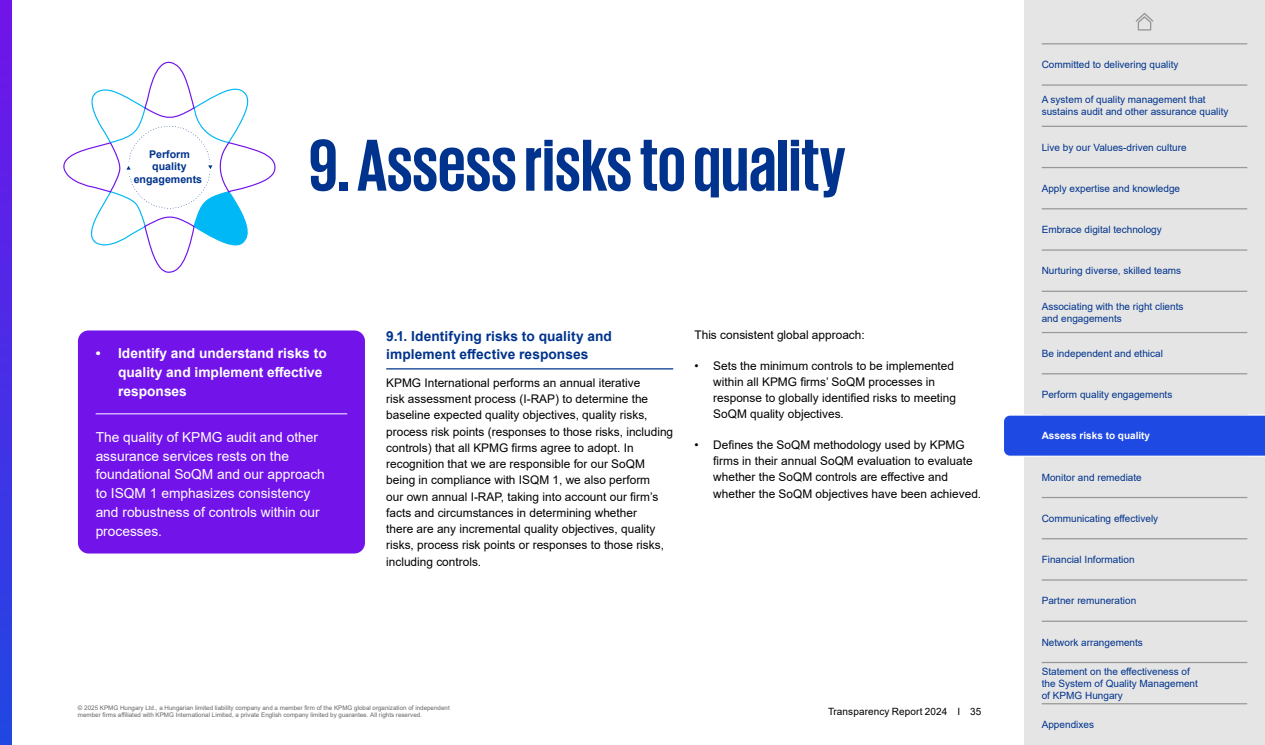
<style>
.page{position:relative;width:1265px;height:745px;background:#fff}
.page>*{position:absolute;margin:0;border:0;box-sizing:border-box;transform-origin:0 0}
.t1{font:700 75px "KPMG";letter-spacing:-.005em;color:#00338d}
.t2{font:13.75px/18.8px "Arial";color:#fff}
.t3{font:700 13.75px/18.8px "Arial";color:#fff}
.t4{font:700 13.75px/18.8px "Arial";letter-spacing:.005em;color:#00338d}
.t5{font:11.88px/16.2px "Arial";color:#000}
.t6{font:700 10.62px/12.8px "Arial";color:#00338d;text-align:center}
.t7{font:10px/12px "Arial";color:#00338d}
.t8{font:10px "Arial";letter-spacing:.01em;color:#000}
.t9{font:700 10px "Arial";color:#fff}
.t10{font:6.25px/7.5px "Arial";color:#666}
</style>
<div class="page">
<div style="left:78px;top:330px;width:287px;height:223px;background:#7213ea;border-radius:11px"></div>
<svg style="left:63px;top:61px;width:213px;height:212px"></svg>
<hr style="left:386px;top:368px;width:287px;height:1px;background:#00338d">
<hr style="left:96px;top:413px;width:251px;height:1px;background:#fff">
<div style="left:1024px;top:0;width:241px;height:744px;background:#e5e5e5"></div>
<svg style="left:0;top:0;width:12px;height:744px;background:#482de6"></svg>
<svg style="left:1136px;top:13px;width:17px;height:18px"></svg>
<hr style="left:1042px;top:43px;width:205px;height:1px;background:#989898">
<hr style="left:1042px;top:84px;width:205px;height:2px;background:#989898">
<hr style="left:1042px;top:126px;width:205px;height:1px;background:#989898">
<hr style="left:1042px;top:167px;width:205px;height:1px;background:#989898">
<hr style="left:1042px;top:208px;width:205px;height:1px;background:#989898">
<hr style="left:1042px;top:249px;width:205px;height:1px;background:#989898">
<hr style="left:1042px;top:290px;width:205px;height:2px;background:#989898">
<hr style="left:1042px;top:332px;width:205px;height:1px;background:#989898">
<hr style="left:1042px;top:373px;width:205px;height:1px;background:#989898">
<hr style="left:1042px;top:496px;width:205px;height:2px;background:#989898">
<hr style="left:1042px;top:537px;width:205px;height:2px;background:#989898">
<hr style="left:1042px;top:620px;width:205px;height:1px;background:#989898">
<hr style="left:1042px;top:661px;width:205px;height:1px;background:#989898">
<hr style="left:1042px;top:579px;width:205px;height:1px;background:#989898">
<hr style="left:1042px;top:702px;width:205px;height:2px;background:#989898">
<svg style="left:1004px;top:414px;width:261px;height:42px;background:#2851e2"></svg>
<h1 class="t1" style="left:309px;top:127px;width:538px">9. Assess risks to quality</h1>
<p class="t6" style="left:134px;top:147px;width:70px">Perform quality engagements</p>
<p class="t6" style="left:354px;top:147px;width:70px">Perform quality engagements</p>
<p class="t6" style="left:575px;top:147px;width:70px">Perform quality engagements</p>
<p class="t6" style="left:811px;top:147px;width:42px">Perform quality</p>
<p class="t3" style="left:118px;top:344px;width:210px;text-indent:-22px">• Identify and understand risks to quality and implement effective responses</p>
<p class="t2" style="left:96px;top:427px;width:231px">The quality of KPMG audit and other assurance services rests on the foundational SoQM and our approach to ISQM 1 emphasizes consistency and robustness of controls within our processes.</p>
<p class="t4" style="left:386px;top:326px;width:227px">9.1. Identifying risks to quality and implement effective responses</p>
<p class="t5" style="left:386px;top:374px;width:288px">KPMG International performs an annual iterative<br>risk assessment process (I-RAP) to determine the baseline expected quality objectives, quality risks, process risk points (responses to those risks, including controls) that all KPMG firms agree to adopt. In recognition that we are responsible for our SoQM being in compliance with ISQM 1, we also perform<br>our own annual I-RAP, taking into account our firm’s facts and circumstances in determining whether<br>there are any incremental quality objectives, quality risks, process risk points or responses to those risks, including controls.</p>
<p class="t5" style="left:694px;top:326px;width:172px">This consistent global approach:</p>
<p class="t5" style="left:713px;top:357px;width:244px;text-indent:-19px">• Sets the minimum controls to be implemented within all KPMG firms’ SoQM processes in response to globally identified risks to meeting SoQM quality objectives.</p>
<p class="t5" style="left:713px;top:436px;width:269px;text-indent:-19px">• Defines the SoQM methodology used by KPMG firms in their annual SoQM evaluation to evaluate whether the SoQM controls are effective and whether the SoQM objectives have been achieved.</p>
<p class="t10" style="left:78px;top:703px;width:373px">© 2025 KPMG Hungary Ltd., a Hungarian limited liability company and a member firm of the KPMG global organization of independent member firms affiliated with KPMG International Limited, a private English company limited by guarantee. All rights reserved.</p>
<p class="t8" style="left:828px;top:704px;width:155px">Transparency Report 2024 I 35</p>
<p class="t7" style="left:1042px;top:58px;width:138px">Committed to delivering quality</p>
<p class="t7" style="left:1042px;top:94px;width:188px">A system of quality management that sustains audit and other assurance quality</p>
<p class="t7" style="left:1042px;top:141px;width:146px">Live by our Values-driven culture</p>
<p class="t7" style="left:1042px;top:182px;width:140px">Apply expertise and knowledge</p>
<p class="t7" style="left:1042px;top:223px;width:122px">Embrace digital technology</p>
<p class="t7" style="left:1042px;top:264px;width:141px">Nurturing diverse, skilled teams</p>
<p class="t7" style="left:1042px;top:300px;width:143px">Associating with the right clients and engagements</p>
<p class="t7" style="left:1042px;top:347px;width:123px">Be independent and ethical</p>
<p class="t7" style="left:1042px;top:388px;width:132px">Perform quality engagements</p>
<p class="t9" style="left:1042px;top:428px;width:110px">Assess risks to quality</p>
<p class="t7" style="left:1042px;top:470px;width:102px">Monitor and remediate</p>
<p class="t7" style="left:1042px;top:512px;width:118px">Communicating effectively</p>
<p class="t7" style="left:1042px;top:553px;width:94px">Financial Information</p>
<p class="t7" style="left:1042px;top:594px;width:96px">Partner remuneration</p>
<p class="t7" style="left:1042px;top:635px;width:103px">Network arrangements</p>
<p class="t7" style="left:1042px;top:664px;width:158px">Statement on the effectiveness of the System of Quality Management of KPMG Hungary</p>
<p class="t7" style="left:1042px;top:718px;width:54px">Appendixes</p>
</div>
